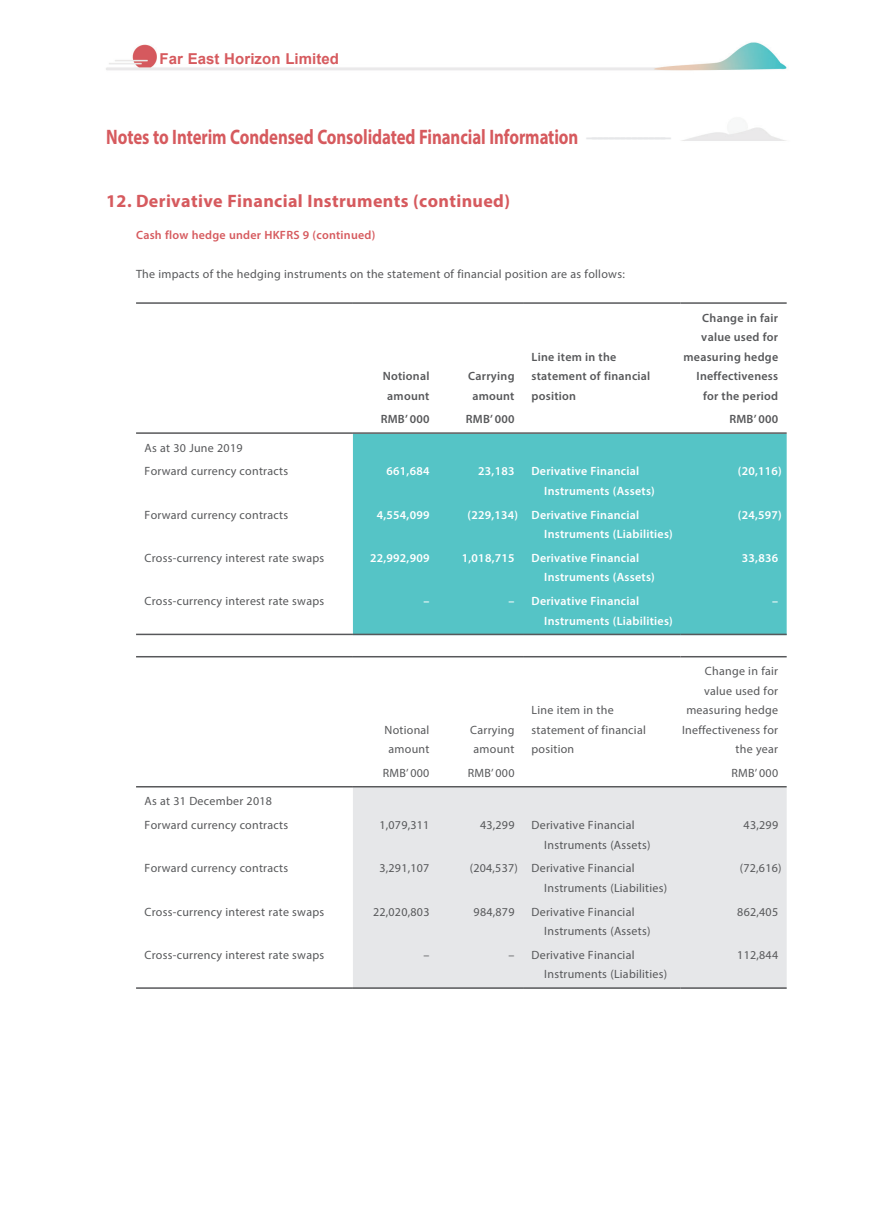
<style>
.page{position:relative;width:893px;height:1212px;background:#fff}
.page>*{position:absolute;margin:0;border:0;box-sizing:border-box;transform-origin:0 0}
.t1{font:700 21px "Myriad Pro";letter-spacing:-.005em;color:#d65a5e;scale:.8 1}
.t2{font:700 18px "Myriad Pro";letter-spacing:.02em;color:#d65a5e}
.t3{font:700 15px "Arial";letter-spacing:.005em;color:#d65a5e}
.t4{font:12px/19.5px "Myriad Pro";letter-spacing:.02em;color:#57585a}
.t5{font:600 12px/19.5px "Myriad Pro";letter-spacing:.02em;color:#fff}
.t6{font:600 12px/19.5px "Myriad Pro";letter-spacing:.02em;color:#57585a;text-align:center}
.t7{font:600 12px "Myriad Pro";letter-spacing:.02em;color:#d65a5e}
.s1{font-weight:600;color:#e6e7e9}
</style>
<div class="page">
<img style="left:106px;top:42px;width:681px;height:746px">
<div style="left:353px;top:434px;width:434px;height:200px;background:#55c4c6"></div>
<hr style="left:136px;top:302px;width:217px;height:2px;background:#57585a">
<hr style="left:353px;top:302px;width:85px;height:2px;background:#57585a">
<hr style="left:438px;top:302px;width:85px;height:2px;background:#57585a">
<hr style="left:523px;top:302px;width:157px;height:2px;background:#57585a">
<hr style="left:680px;top:302px;width:107px;height:2px;background:#57585a">
<hr style="left:136px;top:432px;width:217px;height:2px;background:#57585a">
<hr style="left:353px;top:432px;width:434px;height:2px;background:#57585a">
<hr style="left:136px;top:634px;width:217px;height:1px;background:#57585a">
<hr style="left:353px;top:634px;width:85px;height:1px;background:#57585a">
<hr style="left:438px;top:634px;width:85px;height:1px;background:#57585a">
<hr style="left:523px;top:634px;width:157px;height:1px;background:#57585a">
<hr style="left:680px;top:634px;width:107px;height:1px;background:#57585a">
<div style="left:353px;top:787px;width:434px;height:200px;background:#e6e7e9"></div>
<hr style="left:136px;top:656px;width:217px;height:1px;background:#57585a">
<hr style="left:353px;top:656px;width:85px;height:1px;background:#57585a">
<hr style="left:438px;top:656px;width:85px;height:1px;background:#57585a">
<hr style="left:523px;top:656px;width:157px;height:1px;background:#57585a">
<hr style="left:680px;top:656px;width:107px;height:1px;background:#57585a">
<hr style="left:136px;top:786px;width:217px;height:1px;background:#57585a">
<hr style="left:353px;top:786px;width:434px;height:1px;background:#57585a">
<hr style="left:136px;top:987px;width:217px;height:2px;background:#57585a">
<hr style="left:353px;top:987px;width:85px;height:2px;background:#57585a">
<hr style="left:438px;top:987px;width:85px;height:2px;background:#57585a">
<hr style="left:523px;top:987px;width:157px;height:2px;background:#57585a">
<hr style="left:680px;top:987px;width:107px;height:2px;background:#57585a">
<p class="t3" style="left:159px;top:49px;width:181px">Far East Horizon Limited</p>
<h1 class="t1" style="left:106px;top:124px;width:709px">Notes to Interim Condensed Consolidated Financial Information <span class="s1">--------------</span></h1>
<h2 class="t2" style="left:106px;top:189px;width:405px">12. Derivative Financial Instruments (continued)</h2>
<p class="t7" style="left:136px;top:227px;width:241px">Cash flow hedge under HKFRS 9 (continued)</p>
<p class="t4" style="left:136px;top:264px;width:490px">The impacts of the hedging instruments on the statement of financial position are as follows:</p>
<p class="t6" style="left:383px;top:366px;width:48px">Notional amount</p>
<p class="t6" style="left:468px;top:366px;width:48px">Carrying amount</p>
<p class="t6" style="left:531px;top:346px;width:120px;text-align:left">Line item in the statement of financial position</p>
<p class="t6" style="left:683px;top:307px;width:96px;text-align:right">Change in fair value used for measuring hedge<br>Ineffectiveness for the period</p>
<p class="t4" style="left:145px;top:436px;width:145px;line-height:23.7px">As at 30 June 2019<br>Forward currency contracts</p>
<p class="t6" style="left:381px;top:409px;width:50px">RMB’ 000</p>
<p class="t6" style="left:466px;top:409px;width:50px">RMB’ 000</p>
<p class="t6" style="left:729px;top:409px;width:50px">RMB’ 000</p>
<p class="t5" style="left:387px;top:461px;width:44px">661,684</p>
<p class="t5" style="left:478px;top:461px;width:38px">23,183</p>
<p class="t5" style="left:544px;top:461px;width:112px;text-indent:-13px">Derivative Financial<br>Instruments (Assets)</p>
<p class="t5" style="left:738px;top:461px;width:45px">(20,116)</p>
<p class="t4" style="left:145px;top:505px;width:145px">Forward currency contracts</p>
<p class="t5" style="left:377px;top:505px;width:54px">4,554,099</p>
<p class="t5" style="left:544px;top:505px;width:130px;text-indent:-77px">(229,134) Derivative Financial<br>Instruments (Liabilities)</p>
<p class="t5" style="left:738px;top:505px;width:45px">(24,597)</p>
<p class="t4" style="left:145px;top:548px;width:181px">Cross-currency interest rate swaps</p>
<p class="t5" style="left:370px;top:548px;width:61px">22,992,909</p>
<p class="t5" style="left:462px;top:548px;width:54px">1,018,715</p>
<p class="t5" style="left:544px;top:548px;width:112px;text-indent:-13px">Derivative Financial<br>Instruments (Assets)</p>
<p class="t5" style="left:742px;top:548px;width:38px">33,836</p>
<p class="t4" style="left:145px;top:591px;width:181px">Cross-currency interest rate swaps</p>
<p class="t5" style="left:423px;top:591px;width:7px">–</p>
<p class="t5" style="left:544px;top:591px;width:130px;text-indent:-36px">– Derivative Financial<br>Instruments (Liabilities)</p>
<p class="t5" style="left:772px;top:591px;width:7px">–</p>
<p class="t4" style="left:385px;top:720px;width:46px;text-align:center">Notional amount</p>
<p class="t4" style="left:470px;top:720px;width:46px">Carrying amount</p>
<p class="t4" style="left:531px;top:700px;width:116px">Line item in the statement of financial position</p>
<p class="t4" style="left:682px;top:661px;width:98px;text-align:right">Change in fair value used for measuring hedge<br>Ineffectiveness for the year</p>
<p class="t4" style="left:145px;top:789px;width:145px;line-height:23.7px">As at 31 December 2018<br>Forward currency contracts</p>
<p class="t4" style="left:383px;top:763px;width:48px">RMB’ 000</p>
<p class="t4" style="left:468px;top:763px;width:48px">RMB’ 000</p>
<p class="t4" style="left:732px;top:763px;width:48px">RMB’ 000</p>
<p class="t4" style="left:379px;top:815px;width:52px">1,079,311</p>
<p class="t4" style="left:480px;top:815px;width:36px">43,299</p>
<p class="t4" style="left:544px;top:815px;width:108px;text-indent:-13px">Derivative Financial<br>Instruments (Assets)</p>
<p class="t4" style="left:744px;top:815px;width:36px">43,299</p>
<p class="t4" style="left:145px;top:858px;width:145px">Forward currency contracts</p>
<p class="t4" style="left:379px;top:858px;width:52px">3,291,107</p>
<p class="t4" style="left:544px;top:858px;width:124px;text-indent:-75px">(204,537) Derivative Financial<br>Instruments (Liabilities)</p>
<p class="t4" style="left:740px;top:858px;width:43px">(72,616)</p>
<p class="t4" style="left:145px;top:901px;width:181px">Cross-currency interest rate swaps</p>
<p class="t4" style="left:373px;top:901px;width:58px">22,020,803</p>
<p class="t4" style="left:474px;top:901px;width:42px">984,879</p>
<p class="t4" style="left:544px;top:901px;width:108px;text-indent:-13px">Derivative Financial<br>Instruments (Assets)</p>
<p class="t4" style="left:737px;top:901px;width:42px">862,405</p>
<p class="t4" style="left:145px;top:945px;width:181px">Cross-currency interest rate swaps</p>
<p class="t4" style="left:423px;top:945px;width:7px">–</p>
<p class="t4" style="left:544px;top:945px;width:124px;text-indent:-36px">– Derivative Financial<br>Instruments (Liabilities)</p>
<p class="t4" style="left:737px;top:945px;width:42px">112,844</p>
</div>
